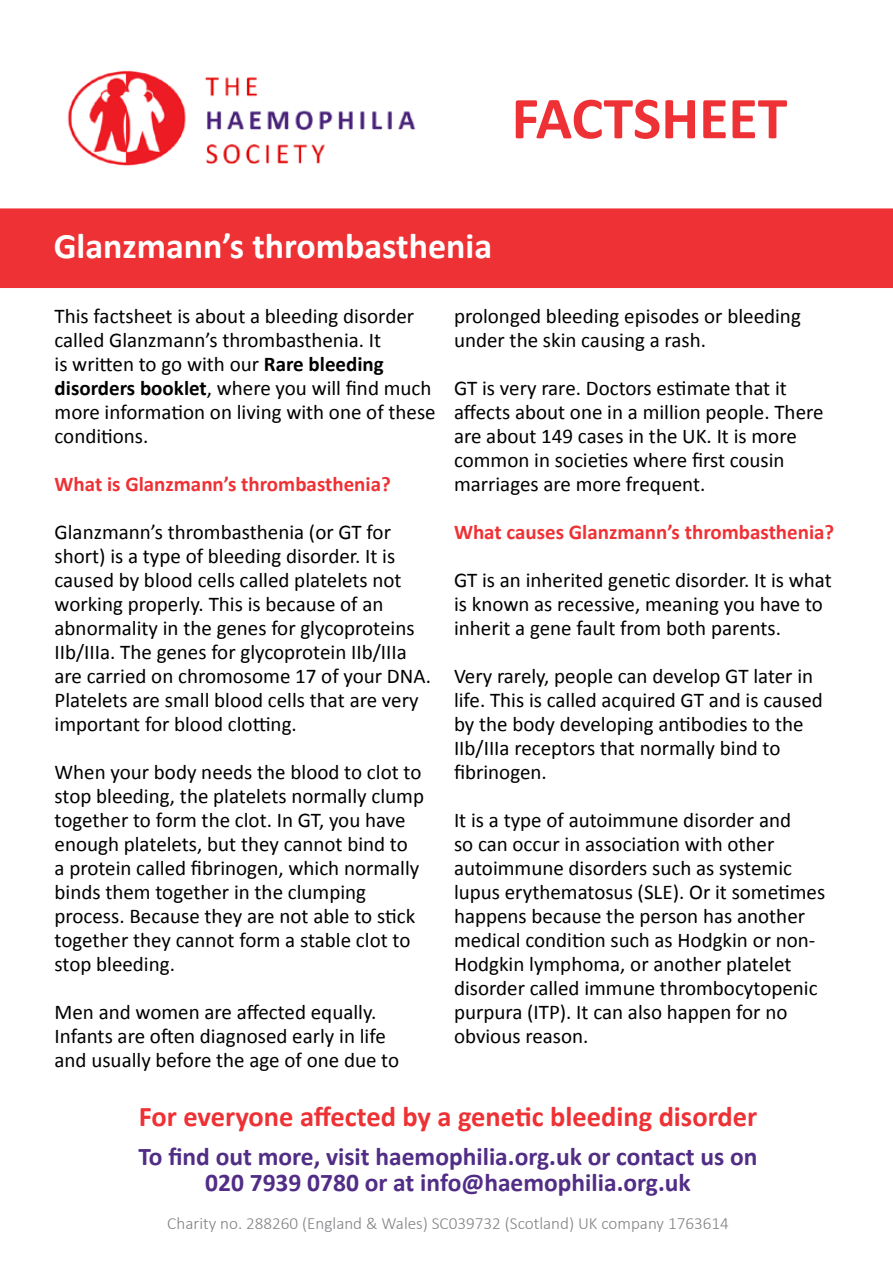
<style>
.page{position:relative;width:893px;height:1263px;background:#fff}
.page>*{position:absolute;margin:0;border:0;box-sizing:border-box;transform-origin:0 0}
.t1{font:700 60px "Calibri";color:#ee3135}
.t2{font:700 36px "Calibri";color:#fff}
.t3{font:700 28.5px "Calibri";color:#ee3135}
.t4{font:700 25.5px/25.7px "Calibri";color:#512d86;text-align:center}
.t5{font:21px/24px "Calibri";color:#000}
.t6{font:700 21px "Calibri";color:#ee3135}
.t7{font:300 17.1px "Calibri";color:#808285}
.s1{font-weight:700}
</style>
<div class="page">
<img style="left:67px;top:70px;width:349px;height:96px">
<div style="left:0;top:208px;width:893px;height:80px;background:#ee3135"></div>
<h1 class="t1" style="left:512px;top:76px;width:277px">FACTSHEET</h1>
<h2 class="t2" style="left:54px;top:221px;width:440px">Glanzmann’s thrombasthenia</h2>
<p class="t5" style="left:55px;top:303px;width:383px">This factsheet is about a bleeding disorder called Glanzmann’s thrombasthenia. It<br>is written to go with our <span class="s1">Rare bleeding disorders booklet</span>, where you will find much more information on living with one of these conditions.</p>
<p class="t6" style="left:55px;top:469px;width:338px">What is Glanzmann’s thrombasthenia?</p>
<p class="t5" style="left:55px;top:519px;width:378px">Glanzmann’s thrombasthenia (or GT for short) is a type of bleeding disorder. It is caused by blood cells called platelets not working properly. This is because of an abnormality in the genes for glycoproteins IIb/IIIa. The genes for glycoprotein IIb/IIIa are carried on chromosome 17 of your DNA.<br>Platelets are small blood cells that are very important for blood clotting.</p>
<p class="t5" style="left:55px;top:759px;width:371px">When your body needs the blood to clot to stop bleeding, the platelets normally clump together to form the clot. In GT, you have enough platelets, but they cannot bind to<br>a protein called fibrinogen, which normally binds them together in the clumping process. Because they are not able to stick together they cannot form a stable clot to stop bleeding.</p>
<p class="t5" style="left:55px;top:999px;width:346px">Men and women are affected equally.<br>Infants are often diagnosed early in life and usually before the age of one due to</p>
<p class="t5" style="left:454px;top:303px;width:348px">prolonged bleeding episodes or bleeding under the skin causing a rash.</p>
<p class="t5" style="left:454px;top:375px;width:371px">GT is very rare. Doctors estimate that it affects about one in a million people. There are about 149 cases in the UK. It is more common in societies where first cousin marriages are more frequent.</p>
<p class="t6" style="left:454px;top:517px;width:382px">What causes Glanzmann’s thrombasthenia?</p>
<p class="t5" style="left:454px;top:567px;width:379px">GT is an inherited genetic disorder. It is what is known as recessive, meaning you have to inherit a gene fault from both parents.</p>
<p class="t5" style="left:454px;top:663px;width:370px">Very rarely, people can develop GT later in life. This is called acquired GT and is caused by the body developing antibodies to the IIb/IIIa receptors that normally bind to fibrinogen.</p>
<p class="t5" style="left:454px;top:807px;width:373px">It is a type of autoimmune disorder and<br>so can occur in association with other autoimmune disorders such as systemic lupus erythematosus (SLE). Or it sometimes happens because the person has another medical condition such as Hodgkin or non-Hodgkin lymphoma, or another platelet disorder called immune thrombocytopenic purpura (ITP). It can also happen for no obvious reason.</p>
<h3 class="t3" style="left:139px;top:1096px;width:620px">For everyone affected by a genetic bleeding disorder</h3>
<p class="t4" style="left:139px;top:1143px;width:620px">To find out more, visit haemophilia.org.uk or contact us on<br>020 7939 0780 or at info@haemophilia.org.uk</p>
<p class="t7" style="left:167px;top:1212px;width:563px">Charity no. 288260 (England &amp; Wales) SC039732 (Scotland) UK company 1763614</p>
</div>
